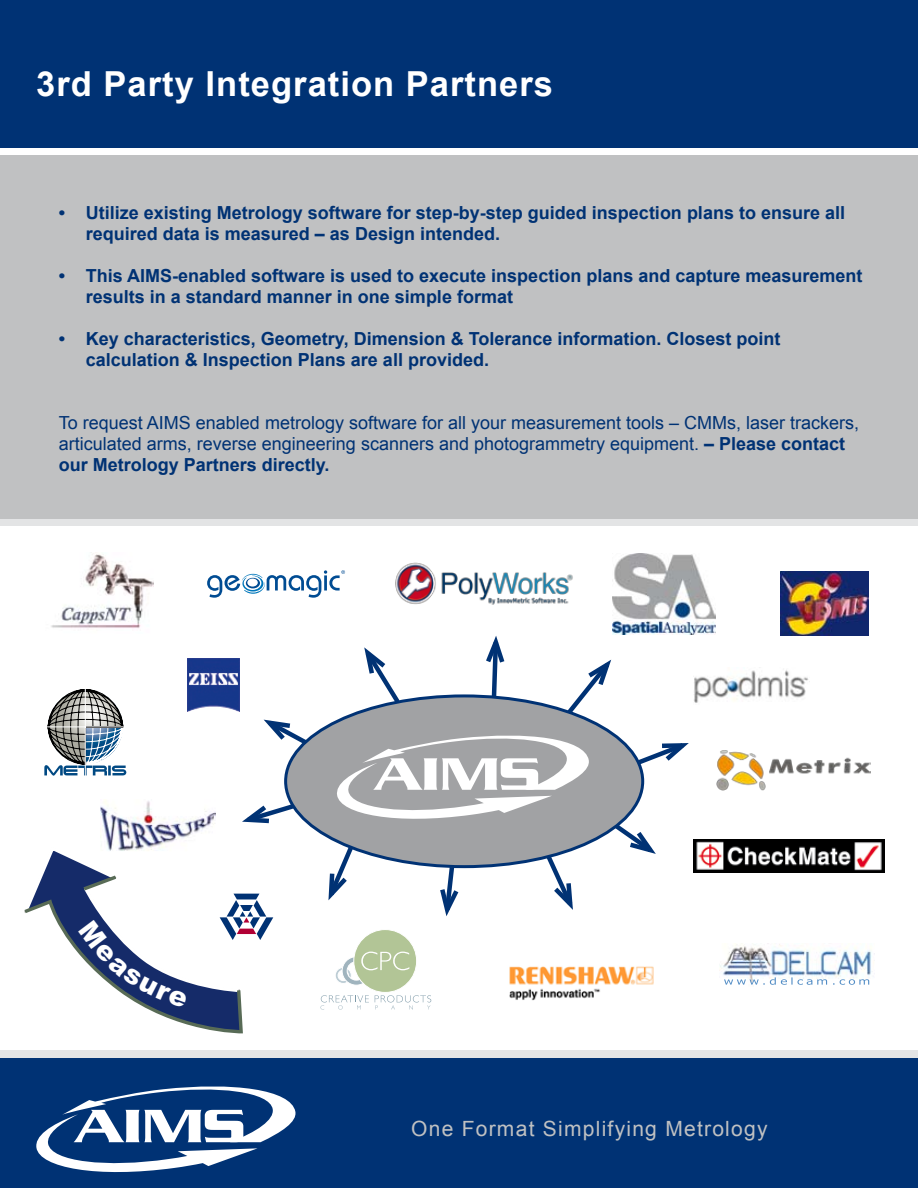
<style>
.page{position:relative;width:918px;height:1188px;background:#fff}
.page>*{position:absolute;margin:0;border:0;box-sizing:border-box;transform-origin:0 0}
.t1{font:700 34.5px "Arial";letter-spacing:.03em;color:#fff}
.t2{font:21px "Arial";letter-spacing:.06em;color:#c0c1c2}
.t3{font:700 18px/21px "Arial";color:#003274}
.t4{font:18px/21px "Arial";color:#003274}
.s1{font-weight:700}
</style>
<div class="page">
<div style="left:0;top:148px;width:918px;height:372px;background:#c0c1c2"></div>
<div style="left:0;top:1051px;width:918px;height:7px;background:#e3e4e5"></div>
<div style="left:0;top:1058px;width:918px;height:130px;background:#003274"></div>
<img style="left:694px;top:840px;width:190px;height:32px">
<img style="left:720px;top:944px;width:152px;height:41px">
<img style="left:770px;top:977px;width:99px;height:8px">
<svg style="left:44px;top:689px;width:82px;height:87px"></svg>
<hr style="left:85px;top:688px;width:1px;height:89px;background:#fff">
<hr style="left:46px;top:727px;width:79px;height:1px;background:#fff">
<img style="left:187px;top:659px;width:53px;height:52px">
<img style="left:716px;top:750px;width:154px;height:40px">
<img style="left:694px;top:670px;width:116px;height:33px">
<div style="left:354px;top:930px;width:63px;height:62px;background:#b2c596;border-radius:50%"></div>
<div style="left:353px;top:929px;width:64px;height:64px;border:1px solid #fff;border-radius:50%"></div>
<svg style="left:335px;top:952px;width:74px;height:34px"></svg>
<svg style="left:321px;top:995px;width:48px;height:15px"></svg>
<svg style="left:375px;top:995px;width:56px;height:15px"></svg>
<img style="left:781px;top:571px;width:88px;height:65px">
<img style="left:100px;top:800px;width:115px;height:44px">
<img style="left:51px;top:554px;width:102px;height:75px">
<div style="left:0;top:148px;width:918px;height:7px;background:#fff"></div>
<div style="left:0;top:0;width:918px;height:148px;background:#003274"></div>
<svg style="left:36px;top:1086px;width:260px;height:86px"></svg>
<svg style="left:207px;top:570px;width:138px;height:28px"></svg>
<img style="left:509px;top:966px;width:145px;height:35px">
<img style="left:613px;top:553px;width:102px;height:82px">
<div style="left:286px;top:696px;width:357px;height:171px;background:#a1a2a4;border-radius:50%"></div>
<svg style="left:337px;top:736px;width:252px;height:83px"></svg>
<img style="left:395px;top:562px;width:178px;height:43px">
<svg style="left:562px;top:659px;width:50px;height:60px"></svg>
<svg style="left:482px;top:636px;width:26px;height:64px"></svg>
<svg style="left:364px;top:647px;width:40px;height:61px"></svg>
<svg style="left:263px;top:719px;width:49px;height:30px"></svg>
<svg style="left:242px;top:801px;width:57px;height:23px"></svg>
<svg style="left:328px;top:842px;width:29px;height:59px"></svg>
<svg style="left:437px;top:864px;width:25px;height:52px"></svg>
<svg style="left:542px;top:850px;width:32px;height:60px"></svg>
<svg style="left:610px;top:820px;width:46px;height:34px"></svg>
<svg style="left:633px;top:743px;width:56px;height:25px"></svg>
<div style="left:0;top:520px;width:918px;height:6px;background:#e3e4e5"></div>
<svg style="left:24px;top:844px;width:249px;height:190px"></svg>
<h1 class="t1" style="left:36px;top:61px;width:518px">3rd Party Integration Partners</h1>
<p class="t3" style="left:86px;top:202px;width:761px;text-indent:-27px">• Utilize existing Metrology software for step-by-step guided inspection plans to ensure all required data is measured – as Design intended.</p>
<p class="t3" style="left:86px;top:265px;width:778px;text-indent:-27px">• This AIMS-enabled software is used to execute inspection plans and capture measurement results in a standard manner in one simple format</p>
<p class="t3" style="left:86px;top:328px;width:696px;text-indent:-27px">• Key characteristics, Geometry, Dimension &amp; Tolerance information. Closest point calculation &amp; Inspection Plans are all provided.</p>
<p class="t4" style="left:59px;top:412px;width:802px">To request AIMS enabled metrology software for all your measurement tools – CMMs, laser trackers, articulated arms, reverse engineering scanners and photogrammetry equipment. <span class="s1">– Please contact our Metrology Partners directly.</span></p>
<p class="t2" style="left:411px;top:1115px;width:358px">One Format Simplifying Metrology</p>
</div>
